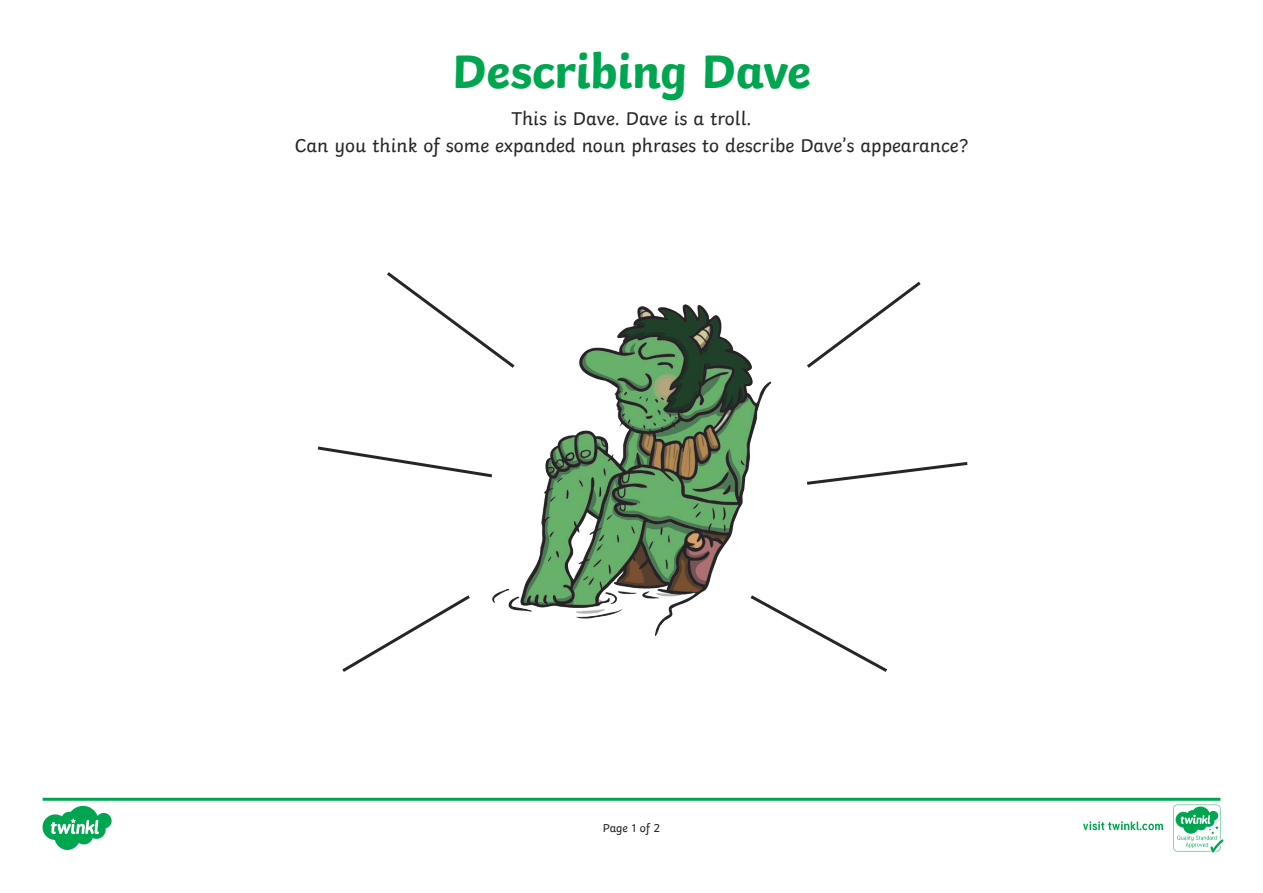
<style>
.page{position:relative;width:1263px;height:893px;background:#fff}
.page>*{position:absolute;margin:0;border:0;box-sizing:border-box;transform-origin:0 0}
.Heading_1{font:700 49.5px "Twinkl";letter-spacing:-.01em;color:#00a54f}
.KS2_Body_Copy{font:19.5px/27px "Twinkl";color:#282526;text-align:center}
.t1{font:12px "Twinkl";letter-spacing:-.005em;color:#231f20}
</style>
<div class="page">
<img style="left:492px;top:304px;width:279px;height:332px">
<svg style="left:807px;top:281px;width:114px;height:87px"></svg>
<svg style="left:807px;top:462px;width:161px;height:23px"></svg>
<svg style="left:747px;top:593px;width:141px;height:79px"></svg>
<svg style="left:387px;top:272px;width:131px;height:99px"></svg>
<svg style="left:317px;top:445px;width:178px;height:34px"></svg>
<svg style="left:342px;top:595px;width:128px;height:77px"></svg>
<svg style="left:43px;top:798px;width:1180px;height:54px"></svg>
<p class="Heading_1" style="left:452px;top:31px;width:360px">Describing Dave</p>
<p class="KS2_Body_Copy" style="left:295px;top:103px;width:675px">This is Dave. Dave is a troll.<br>Can you think of some expanded noun phrases to describe Dave’s appearance?</p>
<p class="t1" style="left:603px;top:819px;width:59px">Page 1 of 2</p>
</div>
